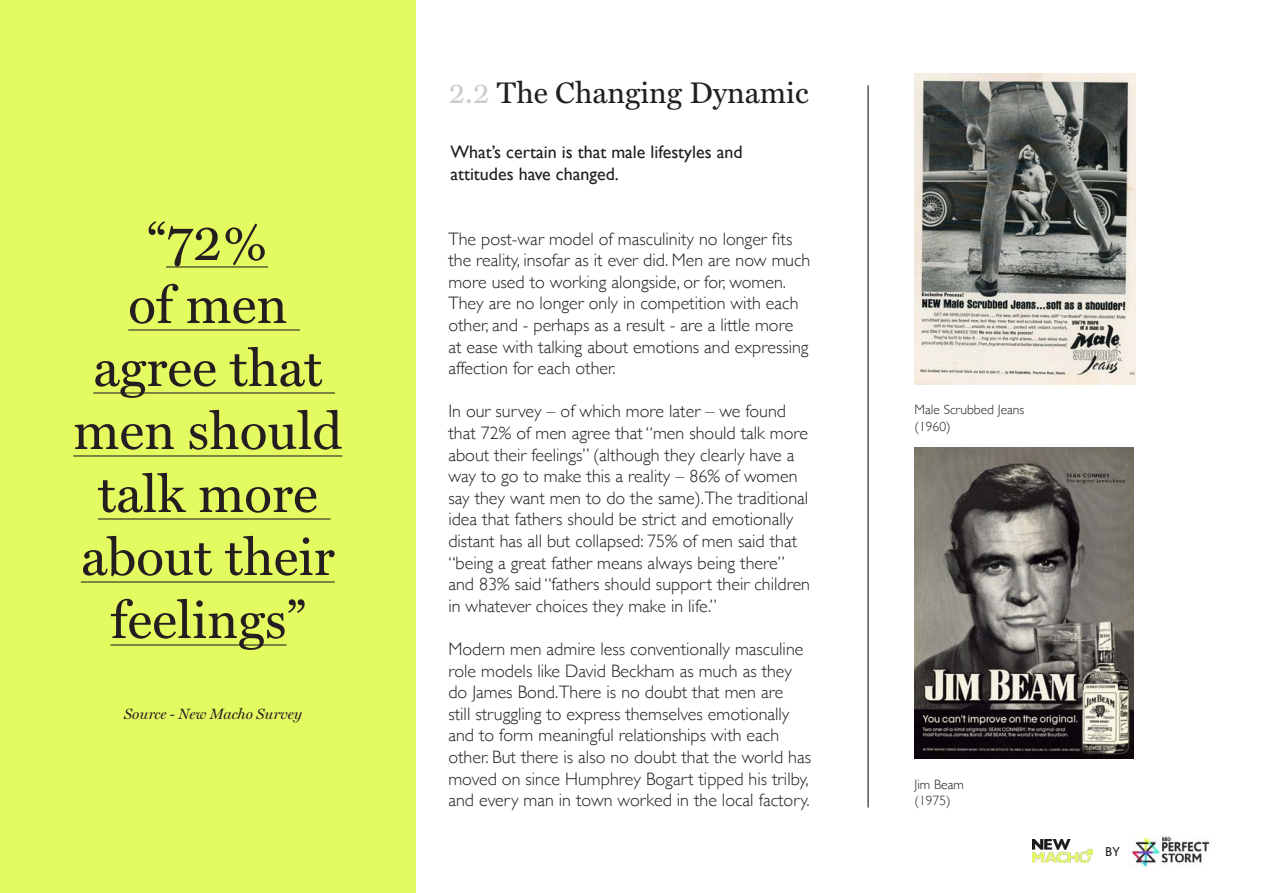
<style>
.page{position:relative;width:1263px;height:893px;background:#fff}
.page>*{position:absolute;margin:0;border:0;box-sizing:border-box;transform-origin:0 0}
.t1{font:52.5px "Miller Text Roman";color:#231f20}
.t2{font:30px "Miller Text Roman";color:#231f20}
.t3{font:300 18px/21.6px "Gill Sans";color:#231f20}
.t4{font:18px/21.6px "Gill Sans";color:#231f20}
.t5{font:italic 15px "Miller Display";color:#231f20}
.t6{font:300 13.5px "Gill Sans";color:#231f20}
.t7{font:13.5px "Bliss";color:#231f20}
.s1{color:#ccc}
</style>
<div class="page">
<img style="left:1032px;top:839px;width:61px;height:24px">
<img style="left:1129px;top:836px;width:81px;height:32px">
<img style="left:914px;top:74px;width:221px;height:310px">
<img style="left:914px;top:448px;width:220px;height:311px">
<hr style="left:868px;top:85px;width:1px;height:722px;background:#000">
<div style="left:0;top:0;width:416px;height:893px;background:#e4fa61"></div>
<hr style="left:166px;top:266px;width:102px;height:1px;background:#231f20">
<hr style="left:128px;top:329px;width:172px;height:1px;background:#231f20">
<hr style="left:93px;top:392px;width:242px;height:1px;background:#231f20">
<hr style="left:73px;top:455px;width:269px;height:1px;background:#231f20">
<hr style="left:98px;top:518px;width:232px;height:1px;background:#231f20">
<hr style="left:81px;top:581px;width:254px;height:1px;background:#231f20">
<hr style="left:110px;top:644px;width:177px;height:1px;background:#231f20">
<p class="t1" style="left:147px;top:211px;width:122px">“72%</p>
<p class="t1" style="left:128px;top:274px;width:161px">of men</p>
<p class="t1" style="left:93px;top:337px;width:231px">agree that</p>
<p class="t1" style="left:73px;top:400px;width:271px">men should</p>
<p class="t1" style="left:98px;top:463px;width:221px">talk more</p>
<p class="t1" style="left:81px;top:526px;width:255px">about their</p>
<p class="t1" style="left:111px;top:589px;width:196px">feelings”</p>
<p class="t5" style="left:124px;top:705px;width:179px">Source - New Macho Survey</p>
<p class="t2" style="left:448px;top:75px;width:362px"><span class="s1">2.2</span> The Changing Dynamic</p>
<p class="t4" style="left:450px;top:141px;width:294px">What’s certain is that male lifestyles and attitudes have changed.</p>
<p class="t3" style="left:448px;top:227px;width:363px">The post-war model of masculinity no longer fits the reality, insofar as it ever did. Men are now much more used to working alongside, or for, women.<br>They are no longer only in competition with each other, and - perhaps as a result - are a little more at ease with talking about emotions and expressing affection for each other.</p>
<p class="t3" style="left:448px;top:400px;width:363px">In our survey – of which more later – we found that 72% of men agree that “men should talk more about their feelings” (although they clearly have a way to go to make this a reality – 86% of women say they want men to do the same).The traditional idea that fathers should be strict and emotionally distant has all but collapsed: 75% of men said that “being a great father means always being there” and 83% said “fathers should support their children in whatever choices they make in life.”</p>
<p class="t3" style="left:448px;top:637px;width:364px">Modern men admire less conventionally masculine role models like David Beckham as much as they do James Bond.There is no doubt that men are<br>still struggling to express themselves emotionally and to form meaningful relationships with each other. But there is also no doubt that the world has moved on since Humphrey Bogart tipped his trilby, and every man in town worked in the local factory.</p>
<p class="t6" style="left:914px;top:399px;width:111px">Male Scrubbed Jeans</p>
<p class="t6" style="left:914px;top:415px;width:37px">(1960)</p>
<p class="t6" style="left:914px;top:774px;width:51px">Jim Beam</p>
<p class="t6" style="left:914px;top:790px;width:37px">(1975)</p>
<p class="t7" style="left:1105px;top:845px;width:16px">BY</p>
</div>
